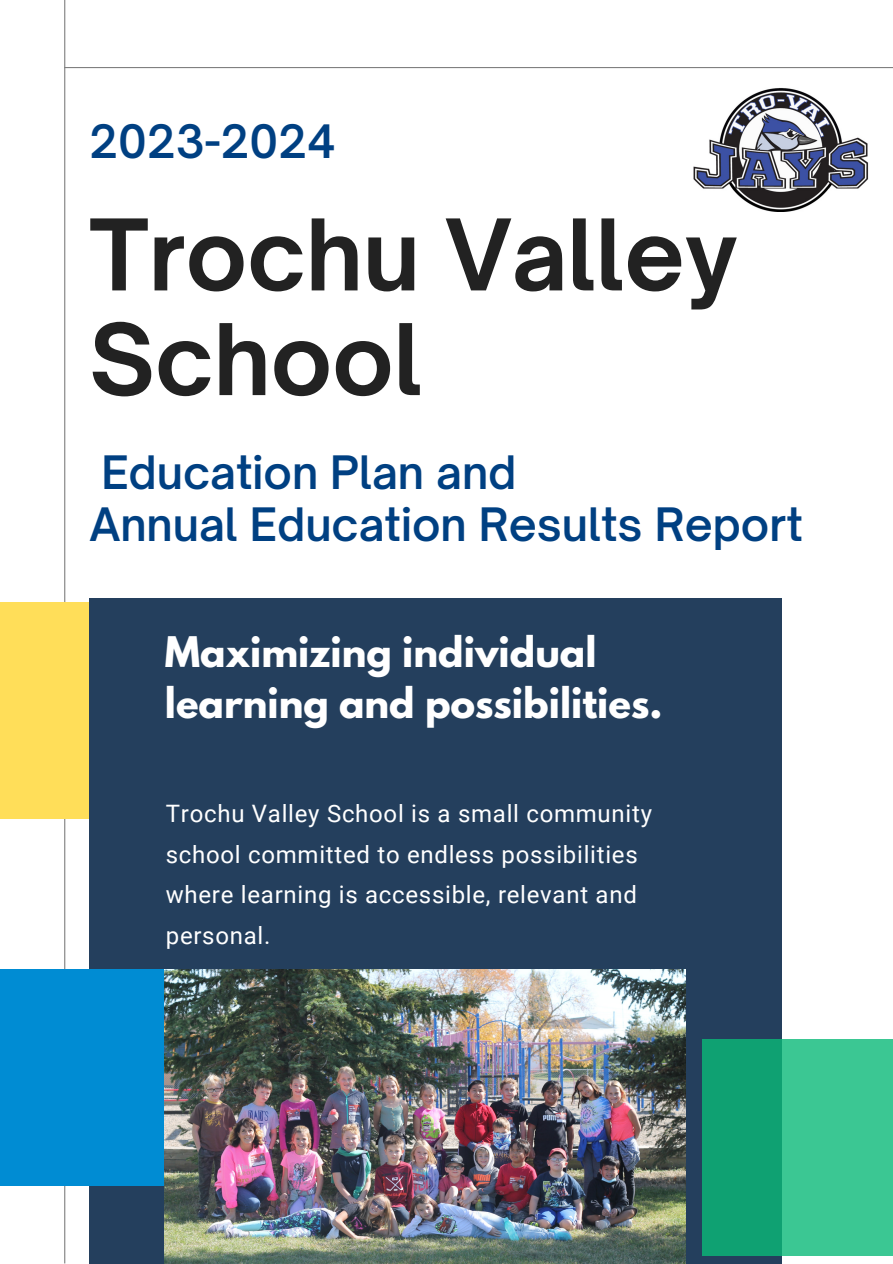
<style>
.page{position:relative;width:893px;height:1264px;background:#fff}
.page>*{position:absolute;margin:0;border:0;box-sizing:border-box;transform-origin:0 0}
.t1{font:700 94.35px/104.7px "Open Sauce One";color:#222}
.t2{font:600 44.1px "Open Sauce One";color:#004082}
.t3{font:700 37.35px/51.8px "League Spartan";color:#fff}
.t4{font:24px/40.5px "Roboto";letter-spacing:.03em;color:#fff}
</style>
<div class="page">
<hr style="left:64px;top:0;width:1px;height:1263px;background:#808080">
<div style="left:0;top:602px;width:471px;height:216px;background:#ffde59"></div>
<hr style="left:64px;top:67px;width:828px;height:1px;background:#808080">
<div style="left:89px;top:598px;width:692px;height:665px;background:#243f5d"></div>
<svg style="left:702px;top:1039px;width:190px;height:216px;background:#28b785"></svg>
<div style="left:0;top:969px;width:207px;height:216px;background:#008cd3"></div>
<img style="left:165px;top:969px;width:520px;height:294px">
<img style="left:693px;top:88px;width:176px;height:124px">
<p class="t2" style="left:89px;top:113px;width:248px">2023-2024</p>
<p class="t1" style="left:89px;top:202px;width:650px">Trochu Valley<br>School</p>
<p class="t2" style="left:101px;top:444px;width:416px">Education Plan and</p>
<p class="t2" style="left:89px;top:496px;width:715px">Annual Education Results Report</p>
<p class="t3" style="left:165px;top:630px;width:499px">Maximizing individual learning and possibilities.</p>
<p class="t4" style="left:166px;top:794px;width:487px">Trochu Valley School is a small community school committed to endless possibilities where learning is accessible, relevant and personal.</p>
</div>
